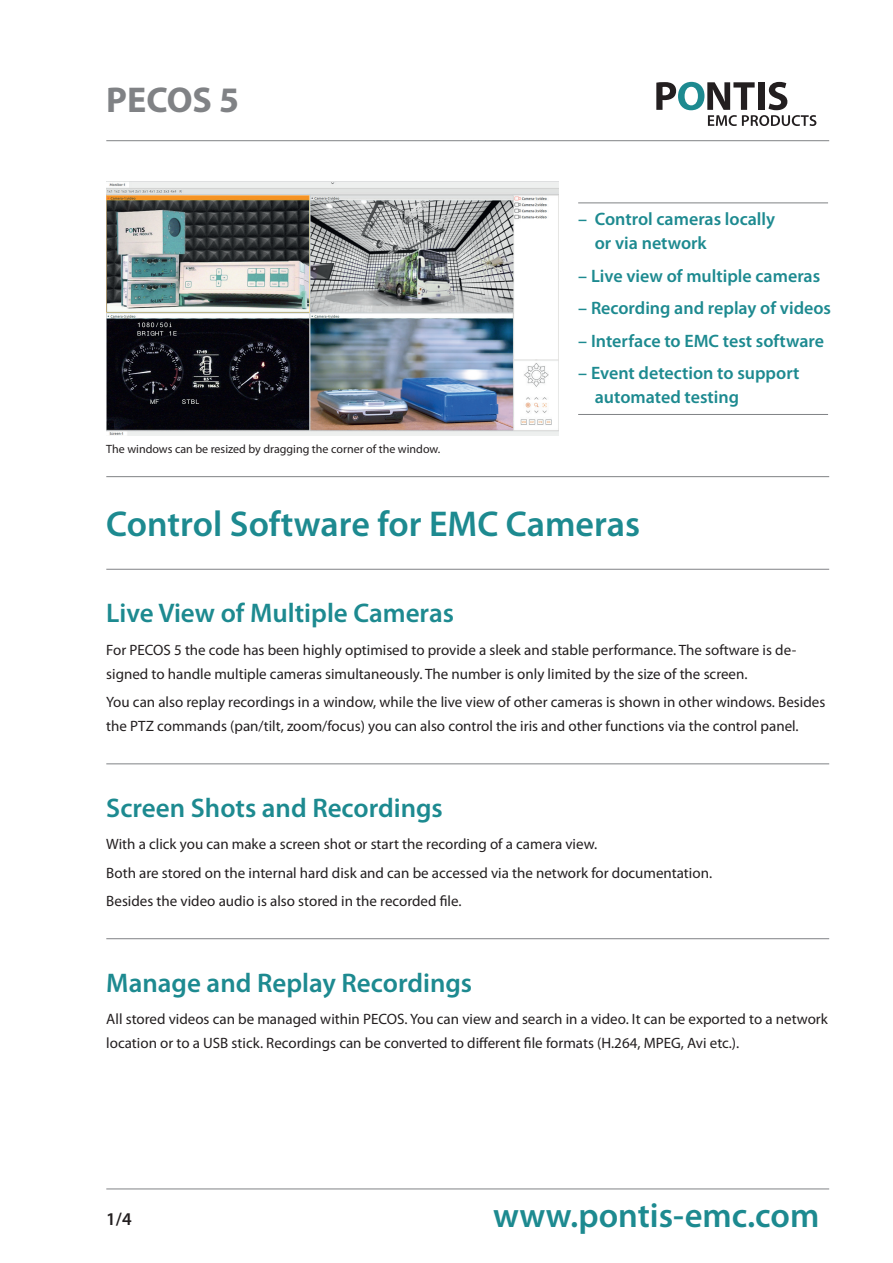
<style>
.page{position:relative;width:893px;height:1263px;background:#fff}
.page>*{position:absolute;margin:0;border:0;box-sizing:border-box;transform-origin:0 0}
.t1{font:600 36px "Myriad Pro";color:#1d8a90}
.t2{font:700 36px "Myriad Pro";color:#808285}
.t3{font:600 34.65px "Myriad Pro";color:#1d8a90}
.t4{font:600 27px "Myriad Pro";color:#1d8a90}
.t5{font:600 18px/24px "Myriad Pro";color:#1d8a90}
.t6{font:600 18px "Myriad Pro";color:#231f20}
.t7{font:15px/24px "Myriad Pro";color:#231f20}
.t8{font:12px "Myriad Pro";color:#231f20}
</style>
<div class="page">
<hr style="left:106px;top:140px;width:723px;height:1px;background:#808285">
<hr style="left:106px;top:476px;width:723px;height:1px;background:#808285">
<hr style="left:106px;top:569px;width:723px;height:1px;background:#808285">
<hr style="left:106px;top:763px;width:723px;height:1px;background:#808285">
<img style="left:106px;top:181px;width:453px;height:255px">
<svg style="left:656px;top:82px;width:160px;height:44px"></svg>
<hr style="left:106px;top:1188px;width:723px;height:1px;background:#808285">
<hr style="left:578px;top:202px;width:250px;height:1px;background:#808285">
<hr style="left:578px;top:414px;width:250px;height:1px;background:#808285">
<hr style="left:106px;top:938px;width:723px;height:1px;background:#808285">
<h1 class="t2" style="left:106px;top:80px;width:134px">PECOS 5</h1>
<p class="t8" style="left:106px;top:443px;width:336px">The windows can be resized by dragging the corner of the window.</p>
<p class="t5" style="left:595px;top:208px;width:182px;text-indent:-17px">– Control cameras locally or via network</p>
<p class="t5" style="left:578px;top:264px;width:243px">– Live view of multiple cameras</p>
<p class="t5" style="left:578px;top:297px;width:254px">– Recording and replay of videos</p>
<p class="t5" style="left:578px;top:329px;width:247px">– Interface to EMC test software</p>
<p class="t5" style="left:595px;top:362px;width:206px;text-indent:-17px">– Event detection to support automated testing</p>
<h1 class="t1" style="left:106px;top:504px;width:535px">Control Software for EMC Cameras</h1>
<h3 class="t4" style="left:106px;top:598px;width:349px">Live View of Multiple Cameras</h3>
<p class="t7" style="left:106px;top:638px;width:691px">For PECOS 5 the code has been highly optimised to provide a sleek and stable performance. The software is de&shy;signed to handle multiple cameras simultaneously. The number is only limited by the size of the screen.</p>
<p class="t7" style="left:106px;top:690px;width:720px">You can also replay recordings in a window, while the live view of other cameras is shown in other windows. Besides the PTZ commands (pan/tilt, zoom/focus) you can also control the iris and other functions via the control panel.</p>
<h3 class="t4" style="left:106px;top:793px;width:338px">Screen Shots and Recordings</h3>
<p class="t7" style="left:106px;top:830px;width:607px;line-height:28.2px">With a click you can make a screen shot or start the recording of a camera view.<br>Both are stored on the internal hard disk and can be accessed via the network for documentation.<br>Besides the video audio is also stored in the recorded file.</p>
<h3 class="t4" style="left:106px;top:968px;width:367px">Manage and Replay Recordings</h3>
<p class="t7" style="left:106px;top:1007px;width:723px">All stored videos can be managed within PECOS. You can view and search in a video. It can be exported to a network location or to a USB stick. Recordings can be converted to different file formats (H.264, MPEG, Avi etc.).</p>
<p class="t6" style="left:106px;top:1209px;width:27px">1/4</p>
<h2 class="t3" style="left:493px;top:1196px;width:328px">www.pontis-emc.com</h2>
</div>
